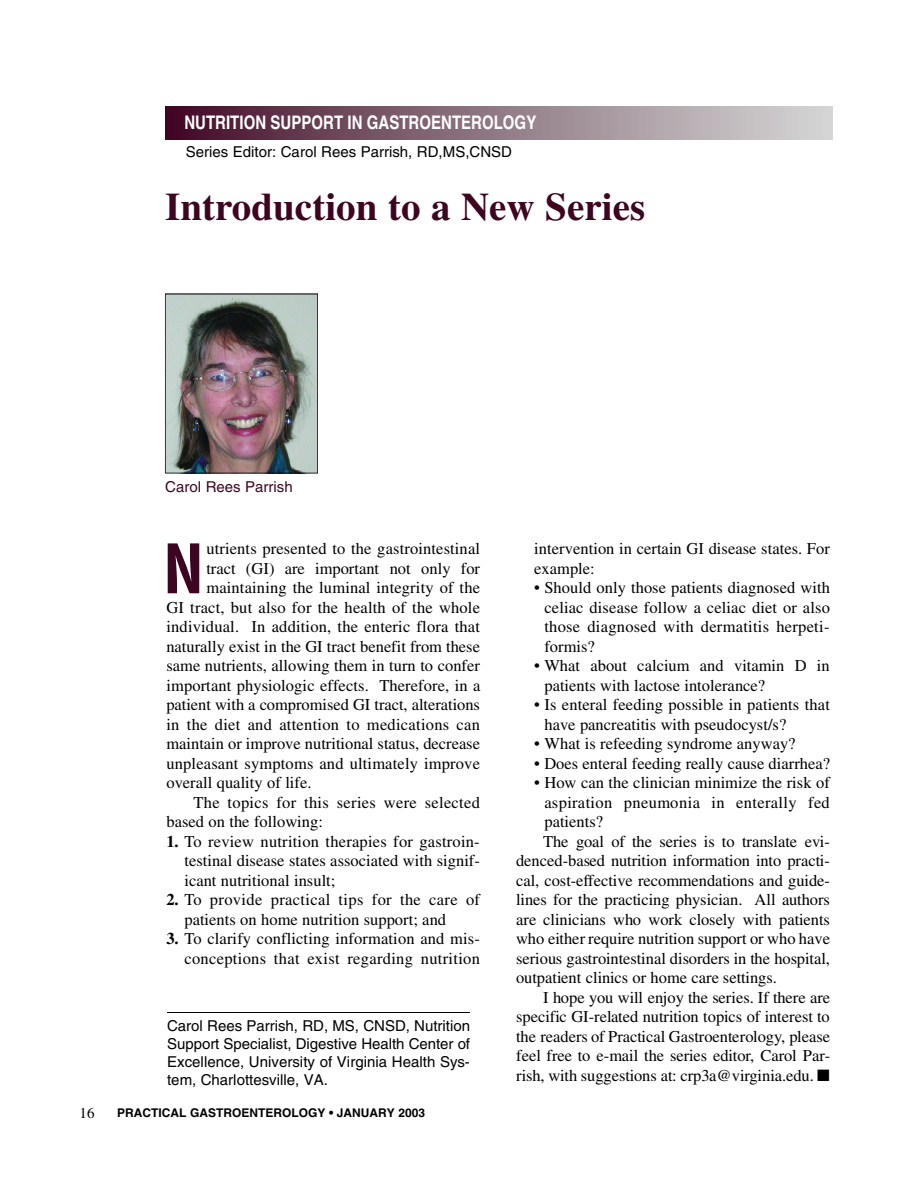
<style>
.page{position:relative;width:918px;height:1188px;background:#fff}
.page>*{position:absolute;margin:0;border:0;box-sizing:border-box;transform-origin:0 0}
.t1{font:700 condensed 66.45px "Helvetica";color:#3e0521}
.t2{font:700 39px "Times";color:#3e0521}
.t3{font:700 18.75px "Helvetica";color:#fff;scale:.8 1}
.t4{font:16.5px/19.5px "Times";color:#000}
.t5{font:16.5px/19.5px "Times";letter-spacing:.02em;color:#000;text-align:right}
.t6{font:16.5px "Times";letter-spacing:.025em;color:#000}
.t7{font:15px/18px "Helvetica";color:#000;text-align:justify}
.t8{font:15px "Helvetica";color:#3e0521}
.t9{font:15px "Times";color:#000}
.t10{font:700 12px "Helvetica";color:#000}
.s1{font-weight:700}
</style>
<div class="page">
<img style="left:165px;top:106px;width:667px;height:34px">
<img style="left:165px;top:293px;width:153px;height:180px">
<hr style="left:167px;top:1012px;width:303px;height:1px;background:#000">
<p class="t3" style="left:184px;top:115px;width:441px">NUTRITION SUPPORT IN GASTROENTEROLOGY</p>
<p class="t7" style="left:186px;top:144px;width:328px">Series Editor: Carol Rees Parrish, RD,MS,CNSD</p>
<h2 class="t2" style="left:165px;top:193px;width:481px">Introduction to a New Series</h2>
<p class="t8" style="left:165px;top:481px;width:129px">Carol Rees Parrish</p>
<h1 class="t1" style="left:163px;top:543px;width:42px">N</h1>
<p class="t4" style="left:206px;top:541px;width:275px">utrients presented to the gastrointestinal</p>
<p class="t4" style="left:206px;top:560px;width:275px">tract (GI) are important not only for</p>
<p class="t4" style="left:206px;top:580px;width:275px">maintaining the luminal integrity of the</p>
<p class="t4" style="left:166px;top:599px;width:315px">GI tract, but also for the health of the whole</p>
<p class="t4" style="left:166px;top:619px;width:315px">individual. In addition, the enteric flora that</p>
<p class="t4" style="left:166px;top:638px;width:315px">naturally exist in the GI tract benefit from these</p>
<p class="t4" style="left:166px;top:658px;width:315px">same nutrients, allowing them in turn to confer</p>
<p class="t4" style="left:166px;top:677px;width:315px">important physiologic effects. Therefore, in a</p>
<p class="t4" style="left:166px;top:697px;width:315px">patient with a compromised GI tract, alterations</p>
<p class="t4" style="left:166px;top:716px;width:315px">in the diet and attention to medications can</p>
<p class="t4" style="left:166px;top:736px;width:315px">maintain or improve nutritional status, decrease</p>
<p class="t4" style="left:166px;top:755px;width:315px">unpleasant symptoms and ultimately improve</p>
<p class="t4" style="left:166px;top:775px;width:147px">overall quality of life.</p>
<p class="t5" style="left:193px;top:794px;width:288px">The topics for this series were selected</p>
<p class="t4" style="left:166px;top:814px;width:158px">based on the following:</p>
<p class="t4" style="left:184px;top:833px;width:297px;text-align:justify;text-indent:-18px"><span class="s1">1.</span> To review nutrition therapies for gastroin&shy;testinal disease states associated with signif&shy;icant nutritional insult;</p>
<p class="t4" style="left:184px;top:892px;width:297px;text-indent:-18px"><span class="s1">2.</span> To provide practical tips for the care of patients on home nutrition support; and</p>
<p class="t5" style="left:166px;top:931px;width:315px"><span class="s1">3.</span> To clarify conflicting information and mis&shy;conceptions that exist regarding nutrition</p>
<p class="t7" style="left:167px;top:1018px;width:305px">Carol Rees Parrish, RD, MS, CNSD, Nutrition Support Specialist, Digestive Health Center of Excellence, University of Virginia Health Sys&shy;tem, Charlottesville, VA.</p>
<p class="t9" style="left:80px;top:1108px;width:16px">16</p>
<p class="t10" style="left:117px;top:1108px;width:310px">PRACTICAL GASTROENTEROLOGY • JANUARY 2003</p>
<p class="t4" style="left:534px;top:541px;width:297px">intervention in certain GI disease states. For example:</p>
<p class="t4" style="left:544px;top:580px;width:287px;text-align:justify;text-indent:-10px">• Should only those patients diagnosed with celiac disease follow a celiac diet or also those diagnosed with dermatitis herpeti&shy;formis?</p>
<p class="t4" style="left:544px;top:658px;width:287px;text-indent:-10px">• What about calcium and vitamin D in patients with lactose intolerance?</p>
<p class="t4" style="left:544px;top:697px;width:287px;text-indent:-10px">• Is enteral feeding possible in patients that have pancreatitis with pseudocyst/s?</p>
<p class="t4" style="left:534px;top:736px;width:263px">• What is refeeding syndrome anyway?</p>
<p class="t4" style="left:534px;top:755px;width:297px">• Does enteral feeding really cause diarrhea?</p>
<p class="t4" style="left:534px;top:775px;width:297px">• How can the clinician minimize the risk of</p>
<p class="t6" style="left:544px;top:797px;width:287px">aspiration pneumonia in enterally fed</p>
<p class="t4" style="left:544px;top:814px;width:60px">patients?</p>
<p class="t4" style="left:543px;top:833px;width:288px">The goal of the series is to translate evi-</p>
<p class="t4" style="left:516px;top:853px;width:315px">denced-based nutrition information into practi-</p>
<p class="t4" style="left:516px;top:872px;width:315px">cal, cost-effective recommendations and guide-</p>
<p class="t4" style="left:516px;top:892px;width:315px">lines for the practicing physician. All authors</p>
<p class="t4" style="left:516px;top:911px;width:315px">are clinicians who work closely with patients</p>
<p class="t4" style="left:516px;top:931px;width:315px">who either require nutrition support or who have</p>
<p class="t4" style="left:516px;top:950px;width:315px">serious gastrointestinal disorders in the hospital,</p>
<p class="t4" style="left:516px;top:970px;width:262px">outpatient clinics or home care settings.</p>
<p class="t4" style="left:543px;top:989px;width:288px">I hope you will enjoy the series. If there are</p>
<p class="t4" style="left:516px;top:1009px;width:315px">specific GI-related nutrition topics of interest to</p>
<p class="t4" style="left:516px;top:1028px;width:315px">the readers of Practical Gastroenterology, please</p>
<p class="t4" style="left:516px;top:1048px;width:316px">feel free to e-mail the series editor, Carol Par-</p>
<p class="t4" style="left:516px;top:1067px;width:315px">rish, with suggestions at: crp3a@virginia.edu. ■</p>
</div>
